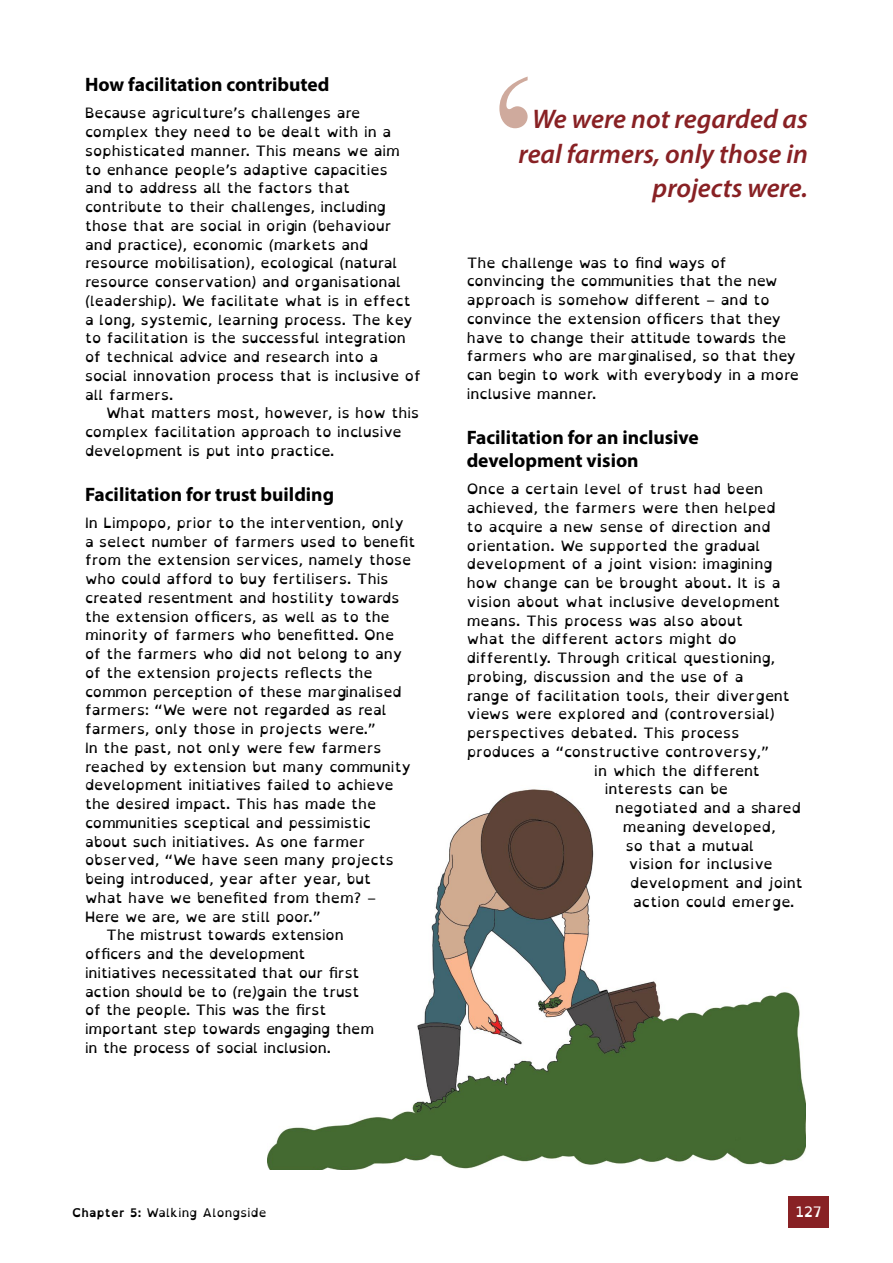
<style>
.page{position:relative;width:893px;height:1263px;background:#fff}
.page>*{position:absolute;margin:0;border:0;box-sizing:border-box;transform-origin:0 0}
.Sml_Chapter_sub-titl{font:194.4px "Times New Roman MT Std";color:#cfaa9d}
.Pull_Quote-5{font:italic 600 27px/34.5px "Myriad Pro";color:#882124;text-align:center}
.heading-5-lev-5{font:700 19.5px/23.4px "Myriad Pro";color:#000}
.t1{font:14.4px "Open Dyslexic";color:#fff}
.body-copy-5{font:14.25px/18.8px "Open Dyslexic";color:#000}
.body-copy-indent-5{font:14.25px/18.8px "Open Dyslexic";letter-spacing:-.01em;color:#000}
.t2{font:12px "Open Dyslexic";letter-spacing:.02em;color:#000}
.s1{font-weight:700}
</style>
<div class="page">
<img style="left:267px;top:789px;width:539px;height:380px">
<div style="left:788px;top:1196px;width:41px;height:32px;background:#882124"></div>
<p class="heading-5-lev-5" style="left:85px;top:72px;width:246px">How facilitation contributed</p>
<p class="body-copy-5" style="left:85px;top:104px;width:337px">Because agriculture’s challenges are complex they need to be dealt with in a sophisticated manner. This means we aim<br>to enhance people’s adaptive capacities<br>and to address all the factors that contribute to their challenges, including those that are social in origin (behaviour and practice), economic (markets and resource mobilisation), ecological (natural resource conservation) and organisational (leadership). We facilitate what is in effect a long, systemic, learning process. The key to facilitation is the successful integration of technical advice and research into a social innovation process that is inclusive of all farmers.</p>
<p class="body-copy-indent-5" style="left:85px;top:404px;width:336px;text-indent:21px">What matters most, however, is how this complex facilitation approach to inclusive development is put into practice.</p>
<p class="heading-5-lev-5" style="left:85px;top:482px;width:251px">Facilitation for trust building</p>
<p class="body-copy-5" style="left:85px;top:514px;width:332px">In Limpopo, prior to the intervention, only a select number of farmers used to benefit from the extension services, namely those who could afford to buy fertilisers. This created resentment and hostility towards the extension officers, as well as to the minority of farmers who benefitted. One<br>of the farmers who did not belong to any of the extension projects reflects the common perception of these marginalised farmers: “We were not regarded as real farmers, only those in projects were.”<br>In the past, not only were few farmers reached by extension but many community development initiatives failed to achieve the desired impact. This has made the communities sceptical and pessimistic about such initiatives. As one farmer observed, “We have seen many projects being introduced, year after year, but<br>what have we benefited from them? –<br>Here we are, we are still poor.”</p>
<p class="body-copy-indent-5" style="left:85px;top:926px;width:291px;text-indent:21px">The mistrust towards extension officers and the development initiatives necessitated that our first action should be to (re)gain the trust of the people. This was the first important step towards engaging them in the process of social inclusion.</p>
<p class="Sml_Chapter_sub-titl" style="left:487px;top:38px;width:54px">‘</p>
<p class="Pull_Quote-5" style="left:518px;top:101px;width:291px">We were not regarded as real farmers, only those in</p>
<p class="Pull_Quote-5" style="left:653px;top:170px;width:157px">projects were.</p>
<p class="body-copy-5" style="left:467px;top:253px;width:334px">The challenge was to find ways of convincing the communities that the new approach is somehow different – and to convince the extension officers that they have to change their attitude towards the farmers who are marginalised, so that they can begin to work with everybody in a more inclusive manner.</p>
<p class="heading-5-lev-5" style="left:467px;top:425px;width:234px">Facilitation for an inclusive development vision</p>
<p class="body-copy-5" style="left:467px;top:480px;width:298px">Once a certain level of trust had been</p>
<p class="body-copy-5" style="left:467px;top:499px;width:311px">achieved, the farmers were then helped</p>
<p class="body-copy-5" style="left:467px;top:517px;width:306px">to acquire a new sense of direction and</p>
<p class="body-copy-5" style="left:467px;top:536px;width:295px">orientation. We supported the gradual</p>
<p class="body-copy-5" style="left:467px;top:555px;width:307px">development of a joint vision: imagining</p>
<p class="body-copy-5" style="left:467px;top:574px;width:315px">how change can be brought about. It is a</p>
<p class="body-copy-5" style="left:467px;top:592px;width:315px">vision about what inclusive development</p>
<p class="body-copy-5" style="left:467px;top:611px;width:278px">means. This process was also about</p>
<p class="body-copy-5" style="left:467px;top:630px;width:271px">what the different actors might do</p>
<p class="body-copy-5" style="left:467px;top:649px;width:310px">differently. Through critical questioning,</p>
<p class="body-copy-5" style="left:467px;top:667px;width:278px">probing, discussion and the use of a</p>
<p class="body-copy-5" style="left:467px;top:686px;width:324px">range of facilitation tools, their divergent</p>
<p class="body-copy-5" style="left:467px;top:705px;width:310px">views were explored and (controversial)</p>
<p class="body-copy-5" style="left:467px;top:724px;width:274px">perspectives debated. This process</p>
<p class="body-copy-5" style="left:467px;top:742px;width:304px">produces a “constructive controversy,”</p>
<p class="body-copy-5" style="left:594px;top:761px;width:167px">in which the different</p>
<p class="body-copy-5" style="left:605px;top:780px;width:125px">interests can be</p>
<p class="body-copy-5" style="left:615px;top:799px;width:187px">negotiated and a shared</p>
<p class="body-copy-5" style="left:623px;top:817px;width:154px">meaning developed,</p>
<p class="body-copy-5" style="left:626px;top:836px;width:130px">so that a mutual</p>
<p class="body-copy-5" style="left:629px;top:855px;width:145px">vision for inclusive</p>
<p class="body-copy-5" style="left:630px;top:874px;width:174px">development and joint</p>
<p class="body-copy-5" style="left:633px;top:892px;width:163px">action could emerge.</p>
<p class="t2" style="left:72px;top:1205px;width:196px"><span class="s1">Chapter 5:</span> Walking Alongside</p>
<p class="t1" style="left:796px;top:1203px;width:27px">127</p>
</div>
